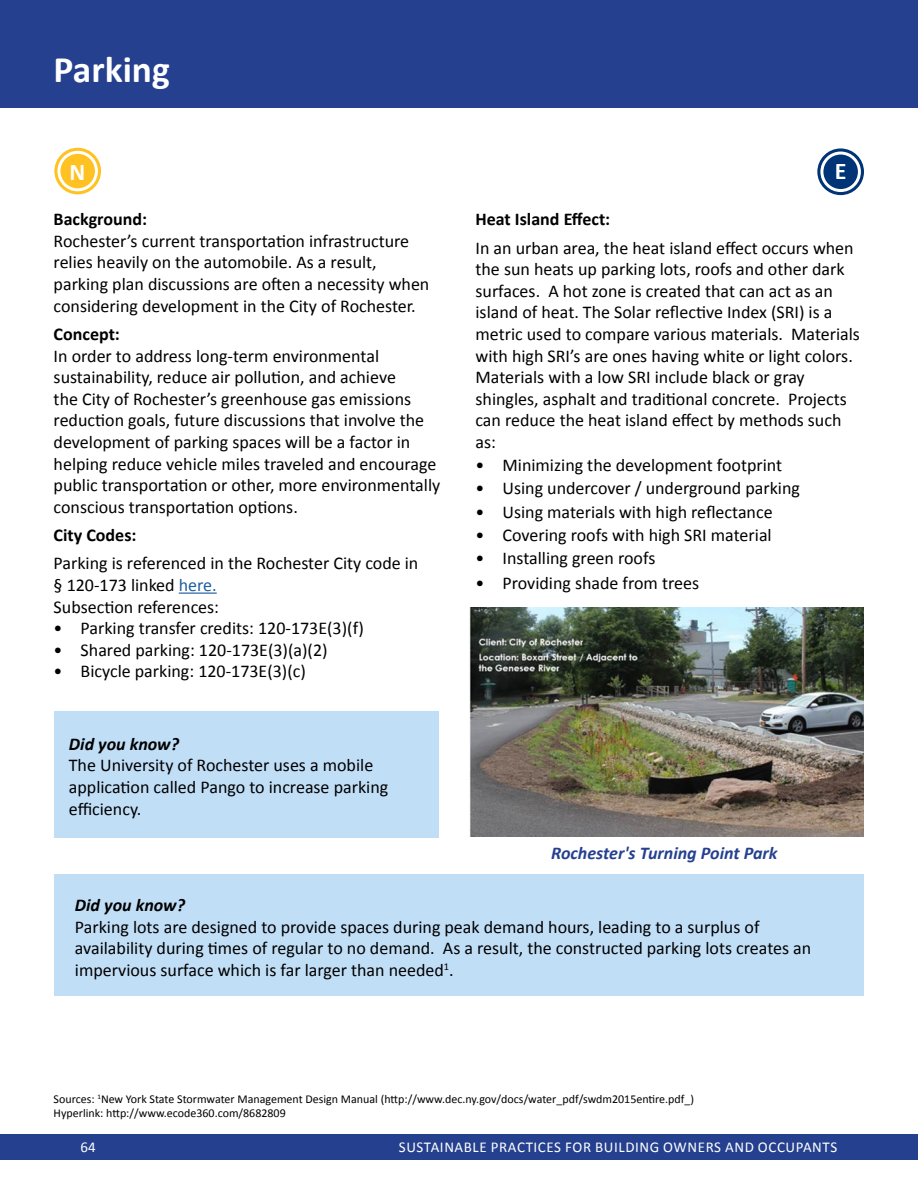
<style>
.page{position:relative;width:918px;height:1188px;background:#fff}
.page>*{position:absolute;margin:0;border:0;box-sizing:border-box;transform-origin:0 0}
.Section_Header{font:700 37.5px "Calibri";color:#fff}
.Background_Concept{font:700 24px "Calibri";color:#fff}
.Background_Concept-2{font:18px/21.6px "Calibri";color:#000}
.Did_You_Know{font:18px/21.6px "Calibri";color:#000}
.Background_Concept-3{font:700 18px "Calibri";color:#000}
.t1{font:italic 700 18px "Calibri";color:#25408f}
.Did_You_Know-2{font:italic 700 18px "Calibri";color:#000}
.t2{font:15px "Calibri";letter-spacing:.04em;color:#fff}
.t3{font:12px "Calibri";color:#000}
.s1{color:#215e9e}
</style>
<div class="page">
<div style="left:0;top:1135px;width:918px;height:25px;background:#25408f"></div>
<div style="left:0;top:0;width:918px;height:108px;background:#25408f"></div>
<hr style="left:179px;top:593px;width:38px;height:1px;background:#215e9e">
<svg style="left:56px;top:149px;width:44px;height:44px"></svg>
<div style="left:54px;top:148px;width:47px;height:46px;border:3px solid #ffc222;border-radius:50%"></div>
<div style="left:57px;top:151px;width:41px;height:40px;border:3px solid #fff;border-radius:50%"></div>
<div style="left:54px;top:711px;width:384px;height:127px;background:#c1def7"></div>
<div style="left:54px;top:874px;width:810px;height:122px;background:#c1def7"></div>
<svg style="left:819px;top:150px;width:43px;height:44px"></svg>
<div style="left:817px;top:148px;width:47px;height:47px;border:3px solid #003476;border-radius:50%"></div>
<div style="left:820px;top:152px;width:41px;height:40px;border:3px solid #fff;border-radius:50%"></div>
<img style="left:470px;top:608px;width:394px;height:229px">
<p class="Section_Header" style="left:54px;top:46px;width:118px">Parking</p>
<p class="Background_Concept" style="left:70px;top:156px;width:17px">N</p>
<p class="Background_Concept-3" style="left:54px;top:208px;width:95px">Background:</p>
<p class="Background_Concept-2" style="left:54px;top:230px;width:377px">Rochester’s current transportation infrastructure relies heavily on the automobile. As a result, parking plan discussions are often a necessity when considering development in the City of Rochester.</p>
<p class="Background_Concept-3" style="left:54px;top:322px;width:68px">Concept:</p>
<p class="Background_Concept-2" style="left:54px;top:345px;width:388px">In order to address long-term environmental sustainability, reduce air pollution, and achieve<br>the City of Rochester’s greenhouse gas emissions reduction goals, future discussions that involve the development of parking spaces will be a factor in helping reduce vehicle miles traveled and encourage public transportation or other, more environmentally conscious transportation options.</p>
<p class="Background_Concept-3" style="left:54px;top:524px;width:84px">City Codes:</p>
<p class="Background_Concept-2" style="left:54px;top:553px;width:366px">Parking is referenced in the Rochester City code in § 120-173 linked <span class="s1">here.</span></p>
<p class="Background_Concept-2" style="left:54px;top:596px;width:167px">Subsection references:</p>
<p class="Background_Concept-2" style="left:54px;top:618px;width:312px">• Parking transfer credits: 120-173E(3)(f)</p>
<p class="Background_Concept-2" style="left:54px;top:639px;width:276px">• Shared parking: 120-173E(3)(a)(2)</p>
<p class="Background_Concept-2" style="left:54px;top:661px;width:254px">• Bicycle parking: 120-173E(3)(c)</p>
<p class="Did_You_Know-2" style="left:69px;top:732px;width:112px">Did you know?</p>
<p class="Background_Concept-2" style="left:69px;top:755px;width:321px">The University of Rochester uses a mobile application called Pango to increase parking efficiency.</p>
<p class="Background_Concept" style="left:835px;top:156px;width:13px">E</p>
<p class="Background_Concept-3" style="left:476px;top:208px;width:136px">Heat Island Effect:</p>
<p class="Background_Concept-2" style="left:476px;top:237px;width:386px">In an urban area, the heat island effect occurs when the sun heats up parking lots, roofs and other dark surfaces. A hot zone is created that can act as an island of heat. The Solar reflective Index (SRI) is a metric used to compare various materials. Materials with high SRI’s are ones having white or light colors.<br>Materials with a low SRI include black or gray shingles, asphalt and traditional concrete. Projects can reduce the heat island effect by methods such as:</p>
<p class="Background_Concept-2" style="left:476px;top:455px;width:308px">• Minimizing the development footprint</p>
<p class="Background_Concept-2" style="left:476px;top:478px;width:326px">• Using undercover / underground parking</p>
<p class="Background_Concept-2" style="left:476px;top:501px;width:299px">• Using materials with high reflectance</p>
<p class="Background_Concept-2" style="left:476px;top:524px;width:298px">• Covering roofs with high SRI material</p>
<p class="Background_Concept-2" style="left:476px;top:548px;width:181px">• Installing green roofs</p>
<p class="Background_Concept-2" style="left:476px;top:572px;width:225px">• Providing shade from trees</p>
<p class="t1" style="left:551px;top:842px;width:228px">Rochester's Turning Point Park</p>
<p class="Did_You_Know-2" style="left:75px;top:894px;width:112px">Did you know?</p>
<p class="Did_You_Know" style="left:75px;top:916px;width:738px">Parking lots are designed to provide spaces during peak demand hours, leading to a surplus of availability during times of regular to no demand. As a result, the constructed parking lots creates an impervious surface which is far larger than needed<sup>1</sup>.</p>
<p class="t3" style="left:54px;top:1091px;width:642px">Sources: <sup>1</sup>New York State Stormwater Management Design Manual (http://www.dec.ny.gov/docs/water_pdf/swdm2015entire.pdf_)</p>
<p class="t3" style="left:54px;top:1105px;width:234px">Hyperlink: http://www.ecode360.com/8682809</p>
<p class="t2" style="left:80px;top:1138px;width:17px">64</p>
<p class="t2" style="left:399px;top:1138px;width:440px">SUSTAINABLE PRACTICES FOR BUILDING OWNERS AND OCCUPANTS</p>
</div>
